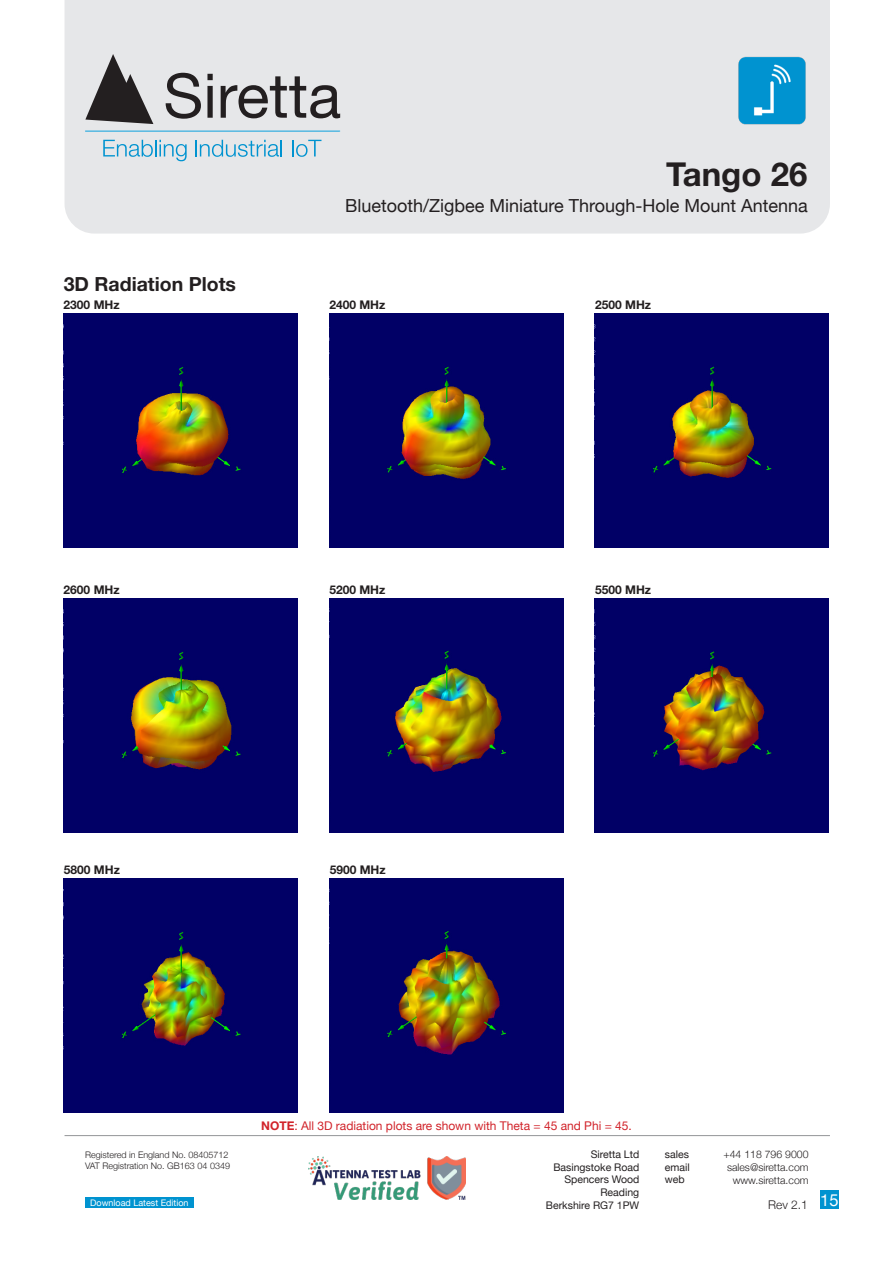
<style>
.page{position:relative;width:893px;height:1263px;background:#fff}
.page>*{position:absolute;margin:0;border:0;box-sizing:border-box;transform-origin:0 0}
.t1{font:700 33px "Helvetica Neue";color:#231f20}
.t2{font:700 19.5px "Helvetica Neue";color:#231f20}
.t3{font:18px "Helvetica Neue";color:#231f20}
.t4{font:16.5px "Helvetica Neue";color:#fff}
.t5{font:700 12px "Helvetica Neue";color:#231f20}
.t6{font:12px "Helvetica Neue";color:#d1232a}
.t7{font:300 12px "Helvetica Neue";color:#231f20}
.t8{font:10.5px/12.6px "Helvetica Neue";color:#231f20;text-align:right}
.t9{font:300 10.5px/12.6px "Helvetica Neue";color:#231f20;text-align:right}
.t10{font:300 9px/10.8px "Helvetica Neue";color:#231f20}
.t11{font:9px "Helvetica Neue";color:#fff}
.s1{font-weight:700}
</style>
<div class="page">
<div style="left:65px;top:0;width:765px;height:234px;background:#e6e7e9"></div>
<svg style="left:85px;top:54px;width:68px;height:70px;background:#848384"></svg>
<hr style="left:85px;top:131px;width:255px;height:1px;background:#24aae1">
<svg style="left:166px;top:73px;width:35px;height:46px;background:#989798"></svg>
<svg style="left:207px;top:74px;width:6px;height:44px"></svg>
<svg style="left:221px;top:76px;width:119px;height:42px;background:#a09fa1"></svg>
<svg style="left:103px;top:140px;width:84px;height:21px;background:#b2d4e3"></svg>
<svg style="left:195px;top:140px;width:87px;height:17px"></svg>
<svg style="left:292px;top:140px;width:29px;height:17px"></svg>
<img style="left:736px;top:55px;width:72px;height:71px">
<hr style="left:65px;top:1135px;width:765px;height:1px;background:#939598">
<img style="left:309px;top:1157px;width:156px;height:42px">
<div style="left:85px;top:1197px;width:109px;height:11px;background:#0093d0"></div>
<div style="left:820px;top:1190px;width:19px;height:19px;background:#0093d0"></div>
<img style="left:329px;top:314px;width:234px;height:234px">
<img style="left:595px;top:314px;width:234px;height:233px">
<img style="left:64px;top:314px;width:233px;height:233px">
<img style="left:329px;top:598px;width:234px;height:234px">
<img style="left:595px;top:598px;width:234px;height:234px">
<img style="left:64px;top:598px;width:233px;height:234px">
<img style="left:330px;top:878px;width:234px;height:234px">
<img style="left:64px;top:878px;width:234px;height:234px">
<h1 class="t1" style="left:666px;top:153px;width:143px">Tango 26</h1>
<h3 class="t3" style="left:345px;top:195px;width:464px">Bluetooth/Zigbee Miniature Through-Hole Mount Antenna</h3>
<p class="t2" style="left:64px;top:272px;width:174px">3D Radiation Plots</p>
<p class="t5" style="left:64px;top:298px;width:58px">2300 MHz</p>
<p class="t5" style="left:329px;top:298px;width:58px">2400 MHz</p>
<p class="t5" style="left:595px;top:298px;width:58px">2500 MHz</p>
<p class="t5" style="left:64px;top:582px;width:58px">2600 MHz</p>
<p class="t5" style="left:329px;top:582px;width:58px">5200 MHz</p>
<p class="t5" style="left:595px;top:582px;width:58px">5500 MHz</p>
<p class="t5" style="left:64px;top:862px;width:58px">5800 MHz</p>
<p class="t5" style="left:330px;top:862px;width:58px">5900 MHz</p>
<p class="t6" style="left:261px;top:1118px;width:372px"><span class="s1">NOTE</span>: All 3D radiation plots are shown with Theta = 45 and Phi = 45.</p>
<p class="t10" style="left:85px;top:1149px;width:146px">Registered in England No. 08405712<br>VAT Registration No. GB163 04 0349</p>
<p class="t8" style="left:546px;top:1148px;width:95px">Siretta Ltd<br>Basingstoke Road<br>Spencers Wood<br>Reading<br>Berkshire RG7 1PW</p>
<p class="t8" style="left:665px;top:1148px;width:26px;text-align:justify">sales email web</p>
<p class="t9" style="left:723px;top:1148px;width:87px">+44 118 796 9000 sales@siretta.com www.siretta.com</p>
<p class="t11" style="left:90px;top:1197px;width:100px">Download Latest Edition</p>
<h3 class="t4" style="left:820px;top:1190px;width:20px">15</h3>
<p class="t7" style="left:768px;top:1197px;width:41px">Rev 2.1</p>
</div>
